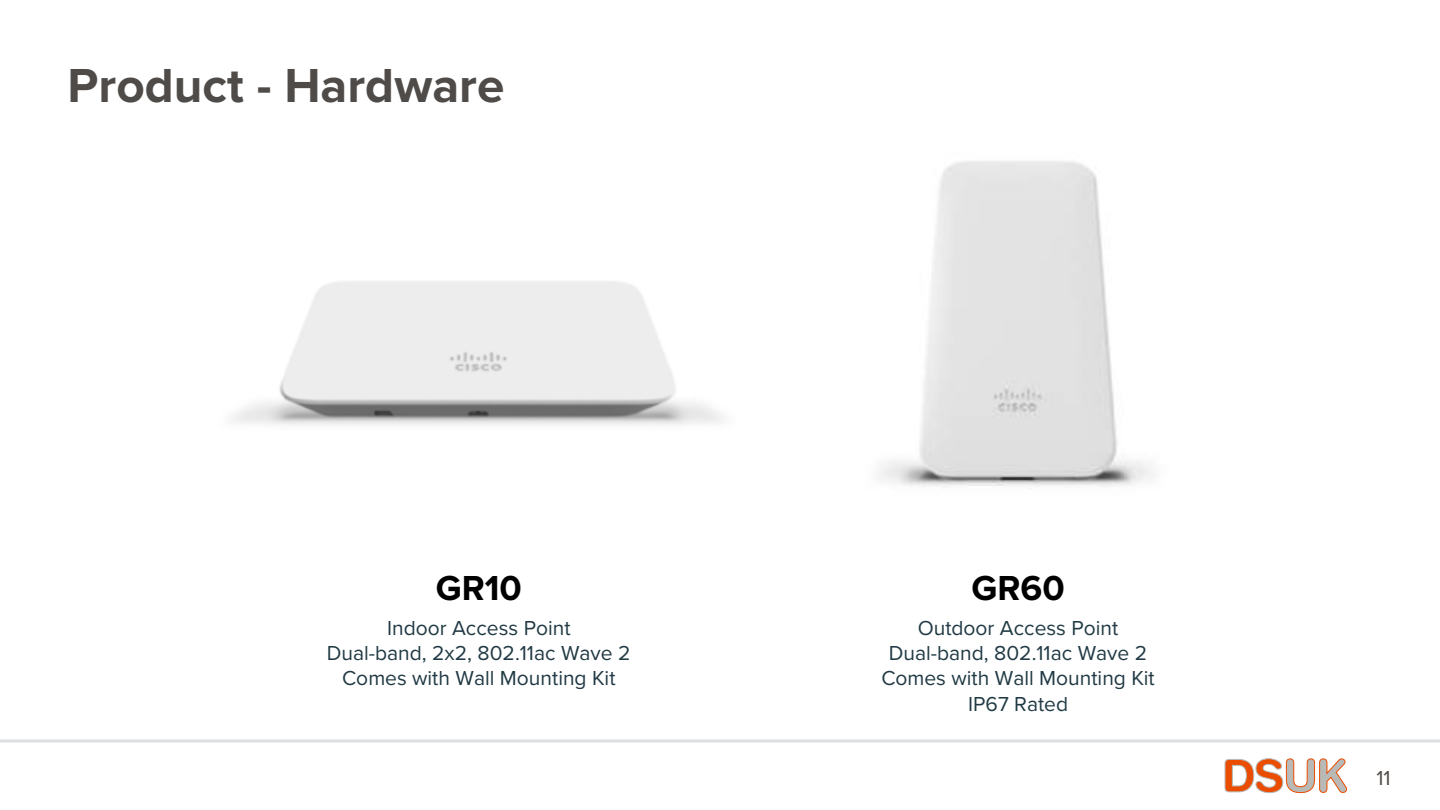
<style>
.page{position:relative;width:1440px;height:810px;background:#fff}
.page>*{position:absolute;margin:0;border:0;box-sizing:border-box;transform-origin:0 0}
.t1{font:700 49.5px "Proxima Nova";color:#4e4b48}
.t2{font:700 36px "Proxima Nova";color:#000}
.t3{font:21px/25.5px "Proxima Nova";color:#213a44;text-align:center}
.t4{font:21px "Proxima Nova";color:#4e4b48}
</style>
<div class="page">
<svg style="left:1224px;top:758px;width:123px;height:35px"></svg>
<hr style="left:0;top:740px;width:1440px;height:2px;background:#dcdee0">
<img style="left:233px;top:281px;width:490px;height:144px">
<img style="left:878px;top:161px;width:277px;height:326px">
<h1 class="t1" style="left:68px;top:49px;width:438px">Product - Hardware</h1>
<h2 class="t2" style="left:436px;top:561px;width:88px">GR10</h2>
<p class="t3" style="left:327px;top:614px;width:305px">Indoor Access Point<br>Dual-band, 2x2, 802.11ac Wave 2<br>Comes with Wall Mounting Kit</p>
<h2 class="t2" style="left:972px;top:561px;width:95px">GR60</h2>
<p class="t3" style="left:881px;top:614px;width:275px">Outdoor Access Point<br>Dual-band, 802.11ac Wave 2<br>Comes with Wall Mounting Kit<br>IP67 Rated</p>
<p class="t4" style="left:1377px;top:762px;width:16px">11</p>
</div>
